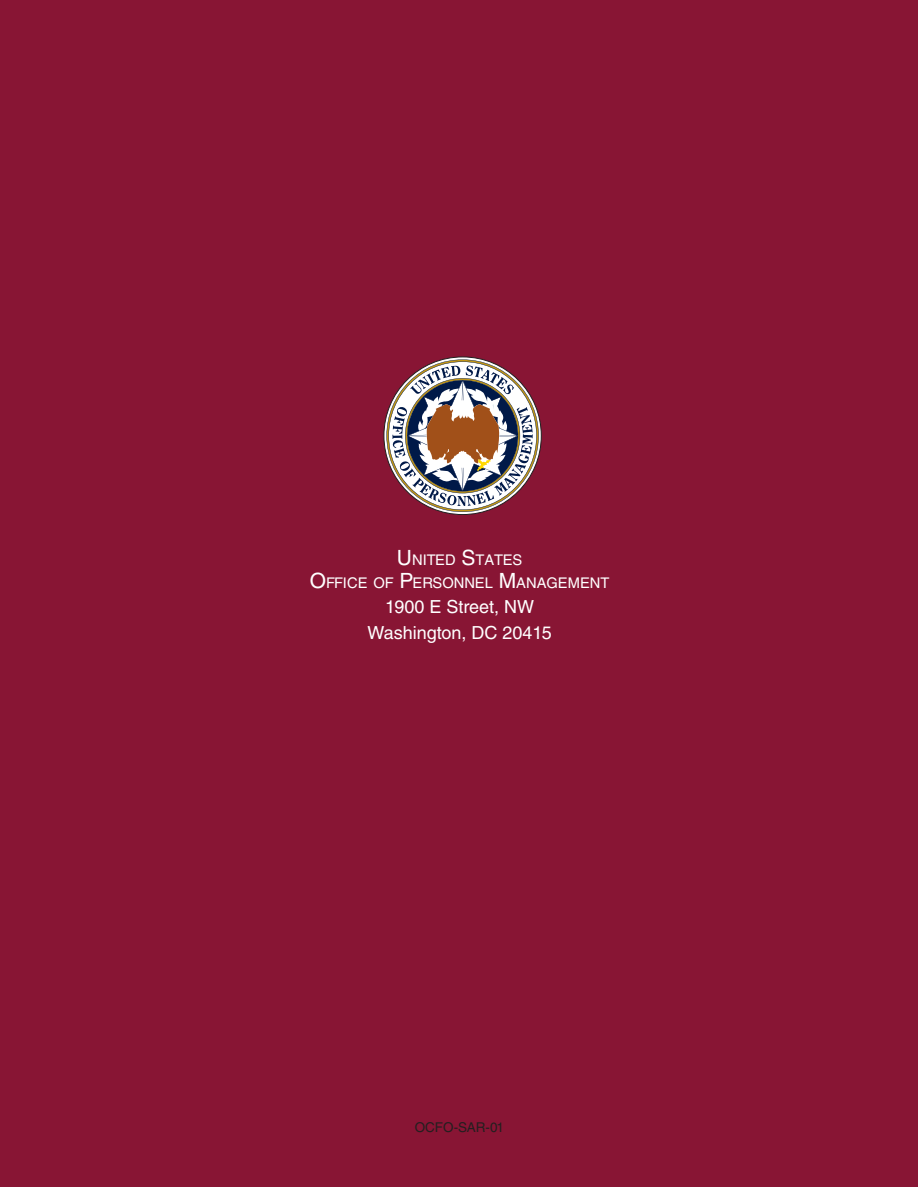
<style>
.page{position:relative;width:918px;height:1188px;background:#fff}
.page>*{position:absolute;margin:0;border:0;box-sizing:border-box;transform-origin:0 0}
.t1{font:18px/25.5px "Helvetica LT Std";color:#fff;text-align:center}
.t2{font:14.7px/22.5px "Helvetica LT Std";color:#fff;text-align:center}
.t3{font:13.5px "Helvetica LT Std";color:#231f20}
.s1{font-size:21px}
</style>
<div class="page">
<div style="left:0;top:0;width:918px;height:1187px;background:#881534"></div>
<svg style="left:386px;top:359px;width:153px;height:153px"></svg>
<p class="t2" style="left:310px;top:549px;width:301px"><span class="s1">U</span>NITED <span class="s1">S</span>TATES<br><span class="s1">O</span>FFICE OF <span class="s1">P</span>ERSONNEL <span class="s1">M</span>ANAGEMENT</p>
<p class="t1" style="left:367px;top:594px;width:186px">1900 E Street, NW<br>Washington, DC 20415</p>
<p class="t3" style="left:415px;top:1120px;width:91px">OCFO-SAR-01</p>
</div>
